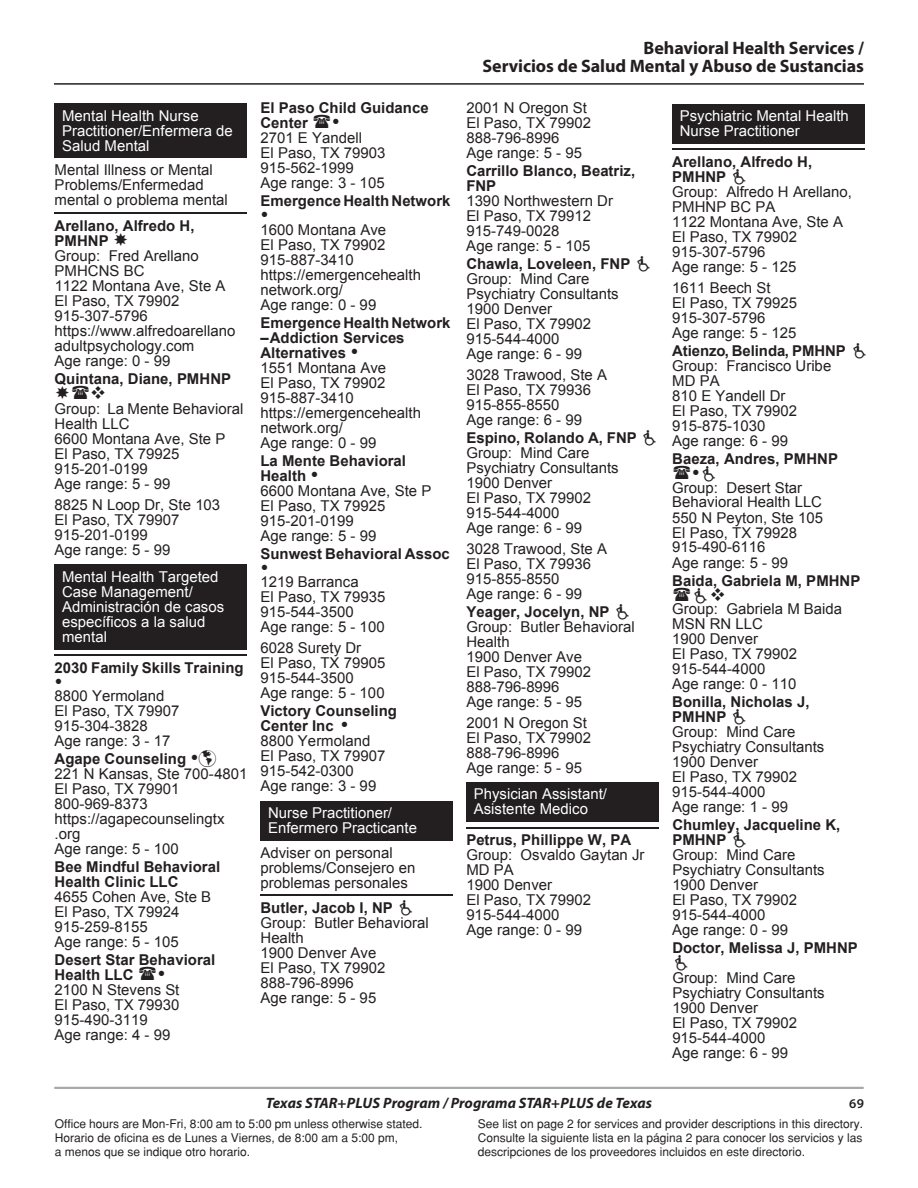
<style>
.page{position:relative;width:918px;height:1188px;background:#fff}
.page>*{position:absolute;margin:0;border:0;box-sizing:border-box;transform-origin:0 0}
.t1{font:700 18px/18px "Myriad Pro";letter-spacing:-.005em;color:#231f20;text-align:right}
.t2{font:18px "Wingdings";color:#231f20}
.t3{font:15px/15px "Arial";color:#231f20}
.t4{font:700 15px/15px "Arial";color:#231f20}
.t5{font:15px/15px "Arial";color:#fff}
.t6{font:italic 700 15px "Myriad Pro";color:#231f20}
.t7{font:14.85px "Arial";color:#231f20}
.t8{font:600 13.5px "Myriad Pro";color:#231f20}
.t9{font:12px/13.8px "Helvetica";color:#231f20;text-align:justify}
.s1{font-weight:700}
</style>
<div class="page">
<hr style="left:54px;top:83px;width:810px;height:2px;background:#231f20">
<hr style="left:55px;top:212px;width:192px;height:1px;background:#231f20">
<hr style="left:260px;top:894px;width:193px;height:2px;background:#231f20">
<hr style="left:466px;top:827px;width:193px;height:2px;background:#231f20">
<div style="left:55px;top:103px;width:192px;height:55px;background:#231f20"></div>
<div style="left:55px;top:564px;width:192px;height:85px;background:#231f20"></div>
<div style="left:260px;top:801px;width:193px;height:40px;background:#231f20"></div>
<div style="left:466px;top:782px;width:193px;height:40px;background:#231f20"></div>
<div style="left:672px;top:104px;width:193px;height:40px;background:#231f20"></div>
<hr style="left:55px;top:655px;width:192px;height:1px;background:#231f20">
<hr style="left:672px;top:149px;width:193px;height:1px;background:#231f20">
<hr style="left:55px;top:1087px;width:808px;height:2px;background:#a8a9ad">
<p class="t5" style="left:62px;top:108px;width:172px">Mental Health Nurse<br>Practitioner/Enfermera de<br>Salud Mental</p>
<p class="t3" style="left:55px;top:163px;width:175px">Mental Illness or Mental<br>Problems/Enfermedad mental o problema mental</p>
<p class="t4" style="left:55px;top:218px;width:141px">Arellano, Alfredo H,<br>PMHNP</p>
<p class="t3" style="left:55px;top:248px;width:182px">Group: Fred Arellano<br>PMHCNS BC<br>1122 Montana Ave, Ste A<br>El Paso, TX 79902<br>915-307-5796 https://www.alfredoarellano adultpsychology.com<br>Age range: 0 - 99</p>
<p class="t4" style="left:55px;top:371px;width:178px">Quintana, Diane, PMHNP</p>
<p class="t3" style="left:55px;top:401px;width:190px">Group: La Mente Behavioral<br>Health LLC<br>6600 Montana Ave, Ste P<br>El Paso, TX 79925<br>915-201-0199<br>Age range: 5 - 99</p>
<p class="t3" style="left:55px;top:497px;width:167px">8825 N Loop Dr, Ste 103<br>El Paso, TX 79907<br>915-201-0199<br>Age range: 5 - 99</p>
<p class="t5" style="left:62px;top:569px;width:164px">Mental Health Targeted<br>Case Management/<br>Administración de casos específicos a la salud mental</p>
<p class="t4" style="left:55px;top:660px;width:191px">2030 Family Skills Training</p>
<p class="t2" style="left:55px;top:671px;width:10px">•</p>
<p class="t3" style="left:55px;top:688px;width:126px">8800 Yermoland<br>El Paso, TX 79907<br>915-304-3828<br>Age range: 3 - 17</p>
<p class="t3" style="left:55px;top:751px;width:194px"><span class="s1">Agape Counseling</span> •☑<br>221 N Kansas, Ste 700-4801<br>El Paso, TX 79901<br>800-969-8373 https://agapecounselingtx .org<br>Age range: 5 - 100</p>
<p class="t4" style="left:55px;top:859px;width:167px">Bee Mindful Behavioral<br>Health Clinic LLC</p>
<p class="t3" style="left:55px;top:889px;width:158px">4655 Cohen Ave, Ste B<br>El Paso, TX 79924<br>915-259-8155<br>Age range: 5 - 105</p>
<p class="t4" style="left:55px;top:952px;width:162px">Desert Star Behavioral<br>Health LLC</p>
<p class="t2" style="left:157px;top:964px;width:10px">•</p>
<p class="t3" style="left:55px;top:982px;width:126px">2100 N Stevens St<br>El Paso, TX 79930<br>915-490-3119<br>Age range: 4 - 99</p>
<p class="t4" style="left:260px;top:100px;width:170px">El Paso Child Guidance<br>Center</p>
<p class="t2" style="left:332px;top:112px;width:10px">•</p>
<p class="t3" style="left:260px;top:130px;width:127px">2701 E Yandell<br>El Paso, TX 79903<br>915-562-1999<br>Age range: 3 - 105</p>
<p class="t4" style="left:260px;top:193px;width:192px">Emergence Health Network</p>
<p class="t2" style="left:260px;top:205px;width:10px">•</p>
<p class="t3" style="left:260px;top:222px;width:162px">1600 Montana Ave<br>El Paso, TX 79902<br>915-887-3410 https://emergencehealth network.org/<br>Age range: 0 - 99</p>
<p class="t3" style="left:260px;top:315px;width:192px"><span class="s1">Emergence Health Network –Addiction Services<br>Alternatives</span> •<br>1551 Montana Ave<br>El Paso, TX 79902<br>915-887-3410 https://emergencehealth network.org/<br>Age range: 0 - 99</p>
<p class="t3" style="left:260px;top:453px;width:172px"><span class="s1">La Mente Behavioral<br>Health</span> •<br>6600 Montana Ave, Ste P<br>El Paso, TX 79925<br>915-201-0199<br>Age range: 5 - 99</p>
<p class="t4" style="left:260px;top:546px;width:191px">Sunwest Behavioral Assoc</p>
<p class="t2" style="left:260px;top:557px;width:10px">•</p>
<p class="t3" style="left:260px;top:574px;width:127px">1219 Barranca<br>El Paso, TX 79935<br>915-544-3500<br>Age range: 5 - 100</p>
<p class="t3" style="left:260px;top:640px;width:127px">6028 Surety Dr<br>El Paso, TX 79905<br>915-544-3500<br>Age range: 5 - 100</p>
<p class="t3" style="left:260px;top:703px;width:138px"><span class="s1">Victory Counseling<br>Center Inc</span> •<br>8800 Yermoland<br>El Paso, TX 79907<br>915-542-0300<br>Age range: 3 - 99</p>
<p class="t5" style="left:268px;top:805px;width:151px">Nurse Practitioner/<br>Enfermero Practicante</p>
<p class="t3" style="left:260px;top:845px;width:157px">Adviser on personal problems/Consejero en problemas personales</p>
<p class="t4" style="left:260px;top:901px;width:134px">Butler, Jacob I, NP</p>
<p class="t3" style="left:260px;top:916px;width:170px">Group: Butler Behavioral<br>Health<br>1900 Denver Ave<br>El Paso, TX 79902<br>888-796-8996<br>Age range: 5 - 95</p>
<p class="t1" style="left:483px;top:38px;width:383px">Behavioral Health Services /<br>Servicios de Salud Mental y Abuso de Sustancias</p>
<p class="t3" style="left:466px;top:100px;width:126px">2001 N Oregon St<br>El Paso, TX 79902<br>888-796-8996<br>Age range: 5 - 95</p>
<p class="t4" style="left:466px;top:163px;width:170px">Carrillo Blanco, Beatriz,<br>FNP</p>
<p class="t3" style="left:466px;top:193px;width:148px">1390 Northwestern Dr<br>El Paso, TX 79912<br>915-749-0028<br>Age range: 5 - 105</p>
<p class="t4" style="left:466px;top:256px;width:166px">Chawla, Loveleen, FNP</p>
<p class="t3" style="left:466px;top:271px;width:154px">Group: Mind Care<br>Psychiatry Consultants<br>1900 Denver<br>El Paso, TX 79902<br>915-544-4000<br>Age range: 6 - 99</p>
<p class="t3" style="left:466px;top:367px;width:142px">3028 Trawood, Ste A<br>El Paso, TX 79936<br>915-855-8550<br>Age range: 6 - 99</p>
<p class="t4" style="left:466px;top:430px;width:172px">Espino, Rolando A, FNP</p>
<p class="t3" style="left:466px;top:445px;width:154px">Group: Mind Care<br>Psychiatry Consultants<br>1900 Denver<br>El Paso, TX 79902<br>915-544-4000<br>Age range: 6 - 99</p>
<p class="t3" style="left:466px;top:541px;width:142px">3028 Trawood, Ste A<br>El Paso, TX 79936<br>915-855-8550<br>Age range: 6 - 99</p>
<p class="t4" style="left:466px;top:604px;width:145px">Yeager, Jocelyn, NP</p>
<p class="t3" style="left:466px;top:619px;width:170px">Group: Butler Behavioral<br>Health<br>1900 Denver Ave<br>El Paso, TX 79902<br>888-796-8996<br>Age range: 5 - 95</p>
<p class="t3" style="left:466px;top:715px;width:126px">2001 N Oregon St<br>El Paso, TX 79902<br>888-796-8996<br>Age range: 5 - 95</p>
<p class="t5" style="left:474px;top:786px;width:135px">Physician Assistant/<br>Asistente Medico</p>
<p class="t4" style="left:466px;top:832px;width:166px">Petrus, Phillippe W, PA</p>
<p class="t3" style="left:466px;top:847px;width:180px">Group: Osvaldo Gaytan Jr<br>MD PA<br>1900 Denver<br>El Paso, TX 79902<br>915-544-4000<br>Age range: 0 - 99</p>
<p class="t5" style="left:680px;top:109px;width:171px">Psychiatric Mental Health<br>Nurse Practitioner</p>
<p class="t4" style="left:672px;top:154px;width:141px">Arellano, Alfredo H,<br>PMHNP</p>
<p class="t3" style="left:672px;top:184px;width:181px">Group: Alfredo H Arellano,<br>PMHNP BC PA<br>1122 Montana Ave, Ste A<br>El Paso, TX 79902<br>915-307-5796<br>Age range: 5 - 125</p>
<p class="t3" style="left:672px;top:280px;width:126px">1611 Beech St<br>El Paso, TX 79925<br>915-307-5796<br>Age range: 5 - 125</p>
<p class="t4" style="left:672px;top:343px;width:175px">Atienzo, Belinda, PMHNP</p>
<p class="t3" style="left:672px;top:358px;width:161px">Group: Francisco Uribe<br>MD PA<br>810 E Yandell Dr<br>El Paso, TX 79902<br>915-875-1030<br>Age range: 6 - 99</p>
<p class="t4" style="left:672px;top:451px;width:167px">Baeza, Andres, PMHNP</p>
<p class="t2" style="left:692px;top:463px;width:10px">•</p>
<p class="t3" style="left:672px;top:480px;width:152px">Group: Desert Star<br>Behavioral Health LLC<br>550 N Peyton, Ste 105<br>El Paso, TX 79928<br>915-490-6116<br>Age range: 5 - 99</p>
<p class="t4" style="left:672px;top:573px;width:190px">Baida, Gabriela M, PMHNP</p>
<p class="t3" style="left:672px;top:601px;width:171px">Group: Gabriela M Baida<br>MSN RN LLC<br>1900 Denver<br>El Paso, TX 79902<br>915-544-4000<br>Age range: 0 - 110</p>
<p class="t4" style="left:672px;top:694px;width:139px">Bonilla, Nicholas J,<br>PMHNP</p>
<p class="t3" style="left:672px;top:724px;width:154px">Group: Mind Care<br>Psychiatry Consultants<br>1900 Denver<br>El Paso, TX 79902<br>915-544-4000<br>Age range: 1 - 99</p>
<p class="t4" style="left:672px;top:817px;width:170px">Chumley, Jacqueline K,<br>PMHNP</p>
<p class="t3" style="left:672px;top:847px;width:154px">Group: Mind Care<br>Psychiatry Consultants<br>1900 Denver<br>El Paso, TX 79902<br>915-544-4000<br>Age range: 0 - 99</p>
<p class="t4" style="left:672px;top:941px;width:187px">Doctor, Melissa J, PMHNP</p>
<p class="t3" style="left:672px;top:971px;width:154px">Group: Mind Care<br>Psychiatry Consultants<br>1900 Denver<br>El Paso, TX 79902<br>915-544-4000<br>Age range: 6 - 99</p>
<p class="t6" style="left:266px;top:1093px;width:388px">Texas STAR+PLUS Program / Programa STAR+PLUS de Texas</p>
<p class="t8" style="left:849px;top:1095px;width:16px">69</p>
<p class="t9" style="left:478px;top:1117px;width:387px">See list on page 2 for services and provider descriptions in this directory.<br>Consulte la siguiente lista en la página 2 para conocer los servicios y las descripciones de los proveedores incluidos en este directorio.</p>
<p class="t7" style="left:292px;top:1109px;width:322px">Texas STAR Program/Programa STAR de Tejas</p>
<p class="t7" style="left:848px;top:1109px;width:18px">69</p>
<p class="t9" style="left:55px;top:1117px;width:369px;text-align:left">Office hours are Mon-Fri, 8:00 am to 5:00 pm unless otherwise stated.<br>Horario de oficina es de Lunes a Viernes, de 8:00 am a 5:00 pm,<br>a menos que se indique otro horario.</p>
</div>
